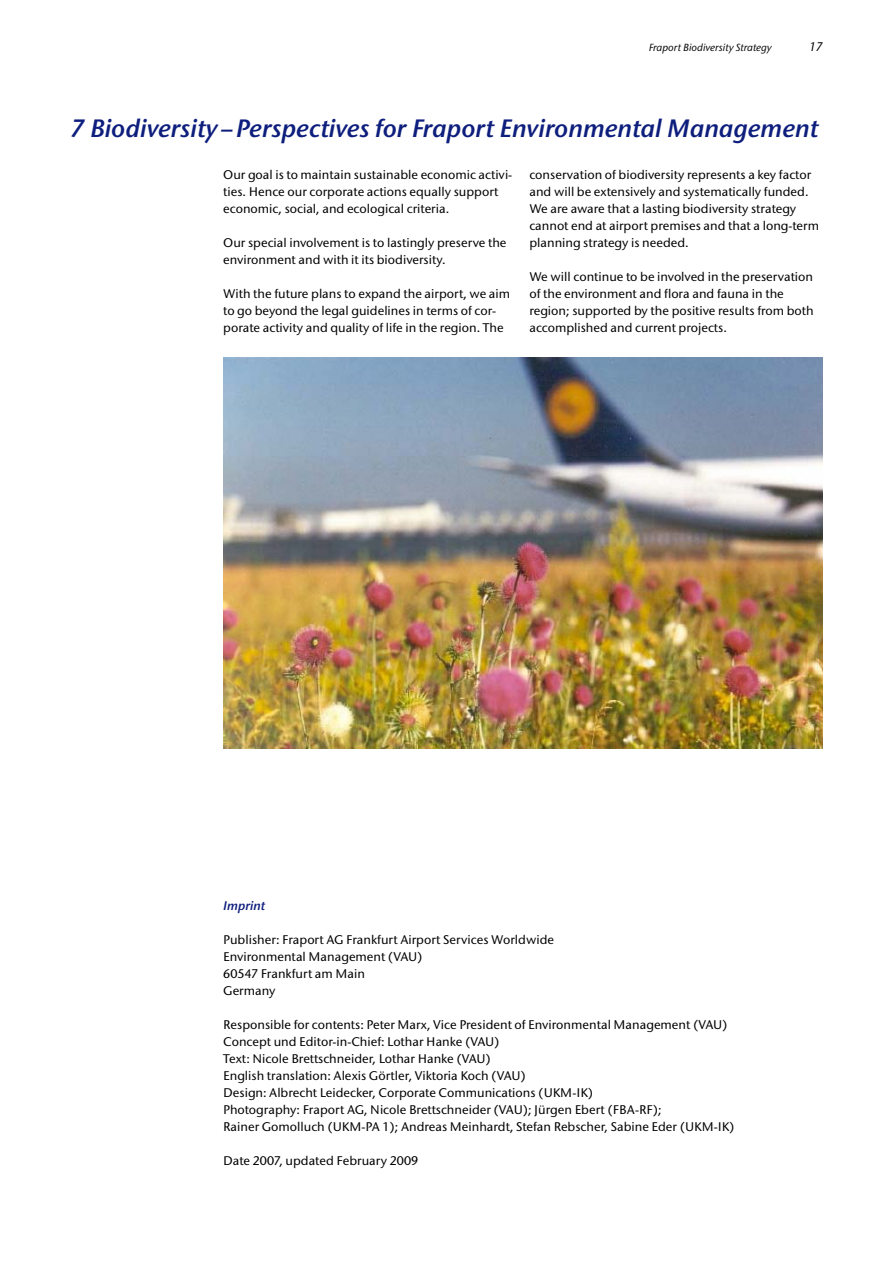
<style>
.page{position:relative;width:893px;height:1263px;background:#fff}
.page>*{position:absolute;margin:0;border:0;box-sizing:border-box;transform-origin:0 0}
.t1{font:25.5px "Stone San Itc T Semi Ital";color:#0e1e7d}
.t2{font:500 12.75px/17px "Stone San Itc T";color:#000}
.t3{font:12.75px "Stone San Itc T Semi Ital";color:#0e1e7d}
.t4{font:italic 500 12.75px "Stone San Itc T";color:#000}
.t5{font:italic 500 10.5px "Stone San Itc T";color:#000}
</style>
<div class="page">
<img style="left:223px;top:357px;width:600px;height:391px">
<p class="t5" style="left:649px;top:41px;width:125px">Fraport Biodiversity Strategy</p>
<p class="t4" style="left:809px;top:39px;width:15px">17</p>
<h1 class="t1" style="left:70px;top:113px;width:749px">7 Biodiversity– Perspectives for Fraport Environmental Management</h1>
<p class="t2" style="left:223px;top:166px;width:291px">Our goal is to maintain sustainable economic activi&shy;ties. Hence our corporate actions equally support economic, social, and ecological criteria.</p>
<p class="t2" style="left:223px;top:234px;width:285px">Our special involvement is to lastingly preserve the environment and with it its biodiversity.</p>
<p class="t2" style="left:223px;top:285px;width:288px">With the future plans to expand the airport, we aim to go beyond the legal guidelines in terms of cor&shy;porate activity and quality of life in the region. The</p>
<p class="t2" style="left:529px;top:166px;width:291px">conservation of biodiversity represents a key factor and will be extensively and systematically funded.<br>We are aware that a lasting biodiversity strategy cannot end at airport premises and that a long-term planning strategy is needed.</p>
<p class="t2" style="left:529px;top:268px;width:286px">We will continue to be involved in the preservation of the environment and flora and fauna in the region; supported by the positive results from both accomplished and current projects.</p>
<p class="t3" style="left:223px;top:898px;width:43px">Imprint</p>
<p class="t2" style="left:223px;top:931px;width:332px">Publisher: Fraport AG Frankfurt Airport Services Worldwide<br>Environmental Management (VAU)<br>60547 Frankfurt am Main<br>Germany</p>
<p class="t2" style="left:223px;top:1016px;width:513px">Responsible for contents: Peter Marx, Vice President of Environmental Management (VAU)<br>Concept und Editor-in-Chief: Lothar Hanke (VAU)<br>Text: Nicole Brettschneider, Lothar Hanke (VAU)<br>English translation: Alexis Görtler, Viktoria Koch (VAU)<br>Design: Albrecht Leidecker, Corporate Communications (UKM-IK)<br>Photography: Fraport AG, Nicole Brettschneider (VAU); Jürgen Ebert (FBA-RF);<br>Rainer Gomolluch (UKM-PA 1); Andreas Meinhardt, Stefan Rebscher, Sabine Eder (UKM-IK)</p>
<p class="t2" style="left:223px;top:1152px;width:196px">Date 2007, updated February 2009</p>
</div>
